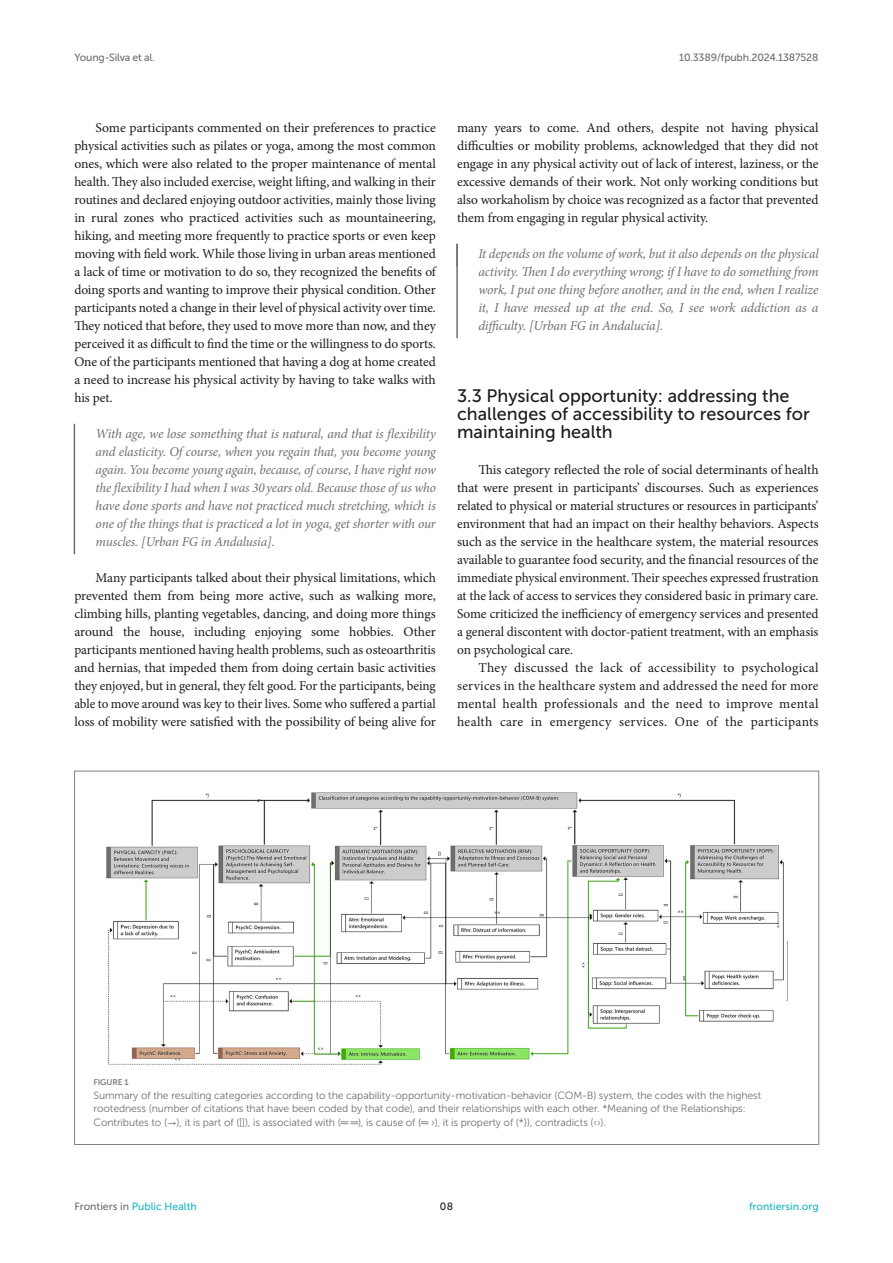
<style>
.page{position:relative;width:893px;height:1263px;background:#fff}
.page>*{position:absolute;margin:0;border:0;box-sizing:border-box;transform-origin:0 0}
.HEAD_2{font:18px/18px "Museo Sans 500";color:#1b1c1b}
.TEXT{font:13.5px/18px "Minion Pro";color:#1b1c1b;text-align:justify}
.TEXT_FLUSH{font:13.5px/18px "Minion Pro";letter-spacing:-.005em;color:#1b1c1b;text-align:justify}
.BLOCK_QTN{font:italic 13.5px/18px "Minion Pro";letter-spacing:-.01em;color:#706f70;text-align:justify}
.FIG_LEG{font:10.5px/13.5px "Museo Sans 300";letter-spacing:-.01em;color:#706f70}
.t1{font:10.5px "Museo Sans 500";letter-spacing:-.015em;color:#706f70}
.t2{font:10.5px "Museo Sans 500";color:#1db5c3}
.t3{font:10.5px "Museo Sans 500";color:#1b1c1b}
.FIG_HD{font:8.25px "Museo Sans 700";letter-spacing:-.01em;color:#7e7f7f}
.s1{font-family:"STIX General"}
.s2{color:#706f70}
</style>
<div class="page">
<hr style="left:74px;top:424px;width:1px;height:130px;background:#706f70">
<hr style="left:456px;top:244px;width:2px;height:94px;background:#706f70">
<img style="left:106px;top:792px;width:682px;height:273px">
<p class="t1" style="left:74px;top:51px;width:82px">Young-Silva et al.</p>
<p class="t1" style="left:679px;top:51px;width:141px">10.3389/fpubh.2024.1387528</p>
<p class="TEXT" style="left:74px;top:119px;width:363px;text-indent:21px">Some participants commented on their preferences to practice physical activities such as pilates or yoga, among the most common ones, which were also related to the proper maintenance of mental health. They also included exercise, weight lifting, and walking in their routines and declared enjoying outdoor activities, mainly those living in rural zones who practiced activities such as mountaineering, hiking, and meeting more frequently to practice sports or even keep moving with field work. While those living in urban areas mentioned a lack of time or motivation to do so, they recognized the benefits of doing sports and wanting to improve their physical condition. Other participants noted a change in their level of physical activity over time.<br>They noticed that before, they used to move more than now, and they perceived it as difficult to find the time or the willingness to do sports.<br>One of the participants mentioned that having a dog at home created a need to increase his physical activity by having to take walks with his pet.</p>
<p class="BLOCK_QTN" style="left:96px;top:425px;width:342px">With age, we lose something that is natural, and that is flexibility and elasticity. Of course, when you regain that, you become young again. You become young again, because, of course, I have right now the flexibility I had when I was 30years old. Because those of us who have done sports and have not practiced much stretching, which is one of the things that is practiced a lot in yoga, get shorter with our muscles. [Urban FG in Andalusia].</p>
<p class="TEXT" style="left:74px;top:569px;width:363px;text-indent:21px">Many participants talked about their physical limitations, which prevented them from being more active, such as walking more, climbing hills, planting vegetables, dancing, and doing more things around the house, including enjoying some hobbies. Other participants mentioned having health problems, such as osteoarthritis and hernias, that impeded them from doing certain basic activities they enjoyed, but in general, they felt good. For the participants, being able to move around was key to their lives. Some who suffered a partial loss of mobility were satisfied with the possibility of being alive for</p>
<p class="TEXT" style="left:457px;top:119px;width:363px">many years to come. And others, despite not having physical difficulties or mobility problems, acknowledged that they did not engage in any physical activity out of lack of interest, laziness, or the excessive demands of their work. Not only working conditions but also workaholism by choice was recognized as a factor that prevented them from engaging in regular physical activity.</p>
<p class="BLOCK_QTN" style="left:478px;top:245px;width:342px">It depends on the volume of work, but it also depends on the physical activity. Then I do everything wrong; if I have to do something from work, I put one thing before another, and in the end, when I realize it, I have messed up at the end. So, I see work addiction as a difficulty. [Urban FG in Andalucía].</p>
<p class="HEAD_2" style="left:457px;top:387px;width:354px">3.3 Physical opportunity: addressing the challenges of accessibility to resources for maintaining health</p>
<p class="TEXT_FLUSH" style="left:457px;top:461px;width:363px;text-indent:21px">This category reflected the role of social determinants of health that were present in participants’ discourses. Such as experiences related to physical or material structures or resources in participants’ environment that had an impact on their healthy behaviors. Aspects such as the service in the healthcare system, the material resources available to guarantee food security, and the financial resources of the immediate physical environment. Their speeches expressed frustration at the lack of access to services they considered basic in primary care.<br>Some criticized the inefficiency of emergency services and presented a general discontent with doctor-patient treatment, with an emphasis on psychological care.</p>
<p class="TEXT" style="left:457px;top:659px;width:363px;text-indent:21px">They discussed the lack of accessibility to psychological services in the healthcare system and addressed the need for more mental health professionals and the need to improve mental health care in emergency services. One of the participants</p>
<p class="FIG_HD" style="left:94px;top:1077px;width:37px">FIGURE 1</p>
<p class="FIG_LEG" style="left:94px;top:1088px;width:669px">Summary of the resulting categories according to the capability-opportunity-motivation-behavior (COM-B) system, the codes with the highest rootedness (number of citations that have been coded by that code), and their relationships with each other. *Meaning of the Relationships:<br>Contributes to (<span class="s1">→</span>), it is part of ([]), is associated with (<span class="s1">═ ═</span>), is cause of (<span class="s1">═</span> ›), it is property of (*}), contradicts (‹›).</p>
<p class="t2" style="left:74px;top:1200px;width:124px"><span class="s2">Frontiers in</span> Public Health</p>
<p class="t3" style="left:440px;top:1200px;width:15px">08</p>
<p class="t2" style="left:749px;top:1200px;width:71px">frontiersin.org</p>
</div>
